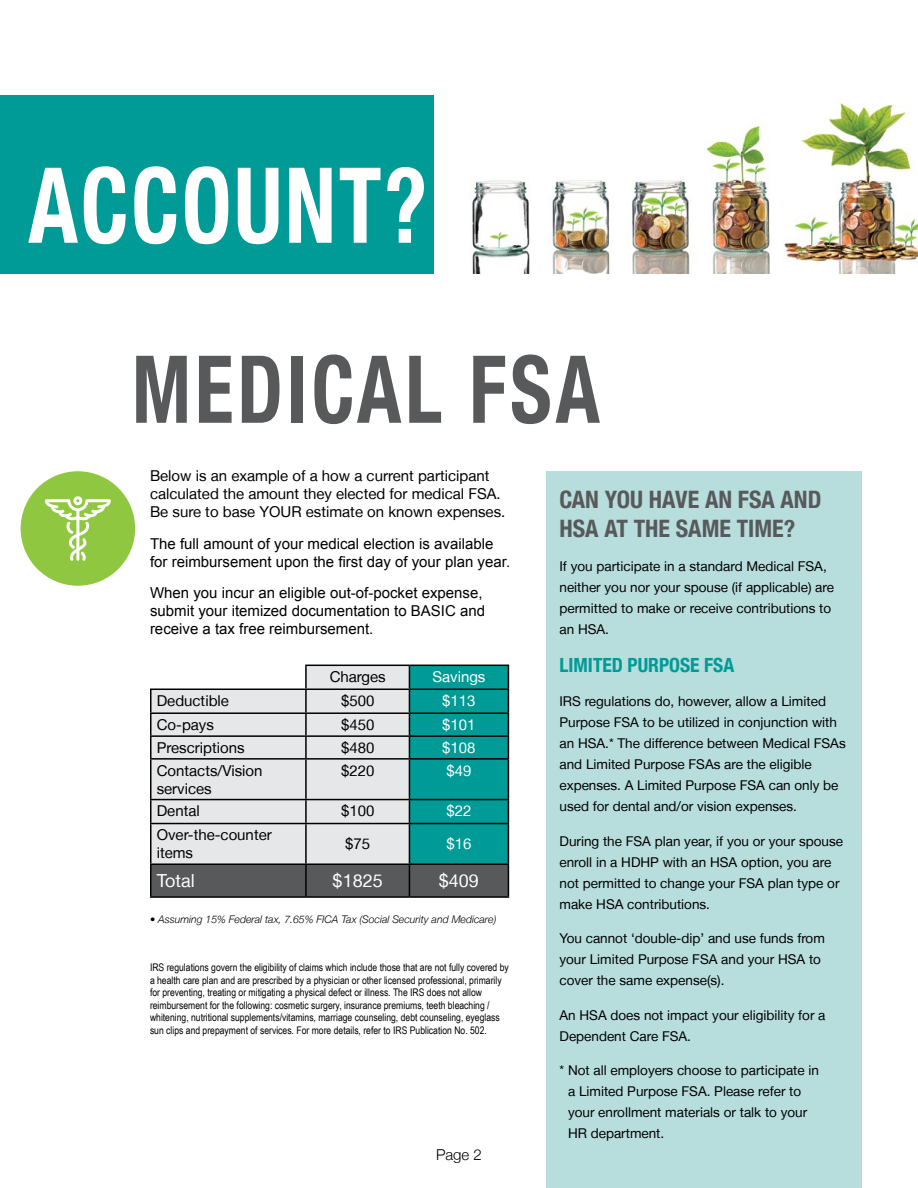
<style>
.page{position:relative;width:918px;height:1188px;background:#fff}
.page>*{position:absolute;margin:0;border:0;box-sizing:border-box;transform-origin:0 0}
.t1{font:700 condensed 105px "Helvetica Neue LT";letter-spacing:.03em;color:#fff;scale:.85 1}
.t2{font:700 condensed 93.75px "Helvetica Neue LT";letter-spacing:.05em;color:#58595b;scale:.85 1}
.t3{font:700 condensed 24px/28.8px "Helvetica Neue LT";color:#58595b}
.t4{font:700 condensed 19.5px "Helvetica Neue LT";color:#009b97}
.t5{font:18px "Helvetica Neue LT";color:#fff}
.t6{font:15px/18px "Helvetica Neue LT";color:#000}
.t7{font:15px/18px "Arial";color:#000}
.t8{font:15px "Helvetica Neue LT";color:#fff}
.t9{font:300 15px "Helvetica Neue LT";color:#000}
.t10{font:13.5px/21px "Helvetica Neue LT";color:#000}
.t11{font:10.5px/12.6px "Arial Narrow";color:#000}
.t12{font:italic 300 10.5px "Helvetica Neue LT";color:#000}
</style>
<div class="page">
<hr style="left:150px;top:714px;width:2px;height:21px;background:#000">
<hr style="left:150px;top:735px;width:156px;height:2px;background:#000">
<hr style="left:150px;top:737px;width:2px;height:21px;background:#000">
<hr style="left:150px;top:758px;width:156px;height:2px;background:#000">
<hr style="left:150px;top:760px;width:2px;height:39px;background:#000">
<hr style="left:150px;top:799px;width:156px;height:1px;background:#000">
<hr style="left:150px;top:800px;width:2px;height:23px;background:#000">
<hr style="left:150px;top:823px;width:156px;height:1px;background:#000">
<hr style="left:150px;top:824px;width:2px;height:39px;background:#000">
<hr style="left:150px;top:689px;width:156px;height:1px;background:#000">
<hr style="left:150px;top:690px;width:2px;height:22px;background:#000">
<hr style="left:150px;top:712px;width:156px;height:2px;background:#000">
<svg style="left:151px;top:665px;width:358px;height:231px;background:#94b8b8"></svg>
<hr style="left:306px;top:689px;width:103px;height:1px;background:#000">
<hr style="left:150px;top:863px;width:156px;height:2px;background:#000">
<hr style="left:150px;top:865px;width:2px;height:31px;background:#000">
<hr style="left:150px;top:896px;width:156px;height:2px;background:#000">
<hr style="left:306px;top:863px;width:103px;height:2px;background:#000">
<hr style="left:305px;top:865px;width:2px;height:31px;background:#000">
<hr style="left:306px;top:896px;width:103px;height:2px;background:#000">
<hr style="left:409px;top:863px;width:100px;height:2px;background:#000">
<hr style="left:409px;top:865px;width:1px;height:31px;background:#000">
<hr style="left:508px;top:865px;width:1px;height:31px;background:#000">
<hr style="left:409px;top:896px;width:100px;height:2px;background:#000">
<div style="left:0;top:95px;width:492px;height:179px;background:#009b97"></div>
<img style="left:434px;top:95px;width:484px;height:179px">
<div style="left:21px;top:471px;width:114px;height:115px;background:#8fc740;border-radius:50%"></div>
<svg style="left:45px;top:496px;width:66px;height:65px"></svg>
<div style="left:546px;top:471px;width:315px;height:717px;background:#b7dddc"></div>
<h1 class="t1" style="left:28px;top:142px;width:471px">ACCOUNT?</h1>
<h2 class="t2" style="left:132px;top:333px;width:552px">MEDICAL FSA</h2>
<p class="t6" style="left:150px;top:467px;width:357px">Below is an example of a how a current participant calculated the amount they elected for medical FSA.<br>Be sure to base YOUR estimate on known expenses.</p>
<p class="t7" style="left:150px;top:534px;width:362px">The full amount of your medical election is available for reimbursement upon the first day of your plan year.</p>
<p class="t7" style="left:150px;top:584px;width:337px">When you incur an eligible out-of-pocket expense, submit your itemized documentation to BASIC and receive a tax free reimbursement.</p>
<p class="t6" style="left:330px;top:667px;width:57px">Charges</p>
<p class="t8" style="left:432px;top:668px;width:55px">Savings</p>
<p class="t6" style="left:157px;top:691px;width:74px">Deductible</p>
<p class="t6" style="left:341px;top:691px;width:35px">$500</p>
<p class="t8" style="left:442px;top:692px;width:35px">$113</p>
<p class="t6" style="left:157px;top:715px;width:59px">Co-pays</p>
<p class="t6" style="left:341px;top:715px;width:35px">$450</p>
<p class="t8" style="left:442px;top:716px;width:35px">$101</p>
<p class="t6" style="left:157px;top:738px;width:89px">Prescriptions</p>
<p class="t6" style="left:341px;top:738px;width:35px">$480</p>
<p class="t8" style="left:442px;top:739px;width:35px">$108</p>
<p class="t6" style="left:157px;top:761px;width:107px">Contacts/Vision services</p>
<p class="t6" style="left:341px;top:761px;width:35px">$220</p>
<p class="t8" style="left:446px;top:761px;width:27px">$49</p>
<p class="t6" style="left:157px;top:802px;width:45px">Dental</p>
<p class="t6" style="left:341px;top:802px;width:35px">$100</p>
<p class="t8" style="left:446px;top:802px;width:27px">$22</p>
<p class="t6" style="left:157px;top:826px;width:117px">Over-the-counter items</p>
<p class="t6" style="left:345px;top:835px;width:27px">$75</p>
<p class="t8" style="left:446px;top:835px;width:27px">$16</p>
<h3 class="t5" style="left:157px;top:870px;width:39px">Total</h3>
<h3 class="t5" style="left:333px;top:870px;width:52px">$1825</h3>
<h3 class="t5" style="left:439px;top:870px;width:42px">$409</h3>
<p class="t12" style="left:150px;top:913px;width:348px">• Assuming 15% Federal tax, 7.65% FICA Tax (Social Security and Medicare)</p>
<p class="t11" style="left:150px;top:961px;width:360px">IRS regulations govern the eligibility of claims which include those that are not fully covered by a health care plan and are prescribed by a physician or other licensed professional, primarily for preventing, treating or mitigating a physical defect or illness. The IRS does not allow reimbursement for the following: cosmetic surgery, insurance premiums, teeth bleaching / whitening, nutritional supplements/vitamins, marriage counseling, debt counseling, eyeglass sun clips and prepayment of services. For more details, refer to IRS Publication No. 502.</p>
<p class="t9" style="left:436px;top:1145px;width:47px">Page 2</p>
<h3 class="t3" style="left:560px;top:485px;width:264px">CAN YOU HAVE AN FSA AND<br>HSA AT THE SAME TIME?</h3>
<p class="t10" style="left:560px;top:556px;width:276px">If you participate in a standard Medical FSA, neither you nor your spouse (if applicable) are permitted to make or receive contributions to an HSA.</p>
<h3 class="t4" style="left:560px;top:653px;width:176px">LIMITED PURPOSE FSA</h3>
<p class="t10" style="left:560px;top:691px;width:288px">IRS regulations do, however, allow a Limited Purpose FSA to be utilized in conjunction with an HSA.* The difference between Medical FSAs and Limited Purpose FSAs are the eligible expenses. A Limited Purpose FSA can only be used for dental and/or vision expenses.</p>
<p class="t10" style="left:560px;top:830px;width:285px">During the FSA plan year, if you or your spouse enroll in a HDHP with an HSA option, you are not permitted to change your FSA plan type or make HSA contributions.</p>
<p class="t10" style="left:560px;top:928px;width:267px">You cannot ‘double-dip’ and use funds from your Limited Purpose FSA and your HSA to cover the same expense(s).</p>
<p class="t10" style="left:560px;top:1004px;width:268px">An HSA does not impact your eligibility for a<br>Dependent Care FSA.</p>
<p class="t10" style="left:568px;top:1060px;width:253px;text-indent:-9px">* Not all employers choose to participate in a Limited Purpose FSA. Please refer to your enrollment materials or talk to your HR department.</p>
</div>
